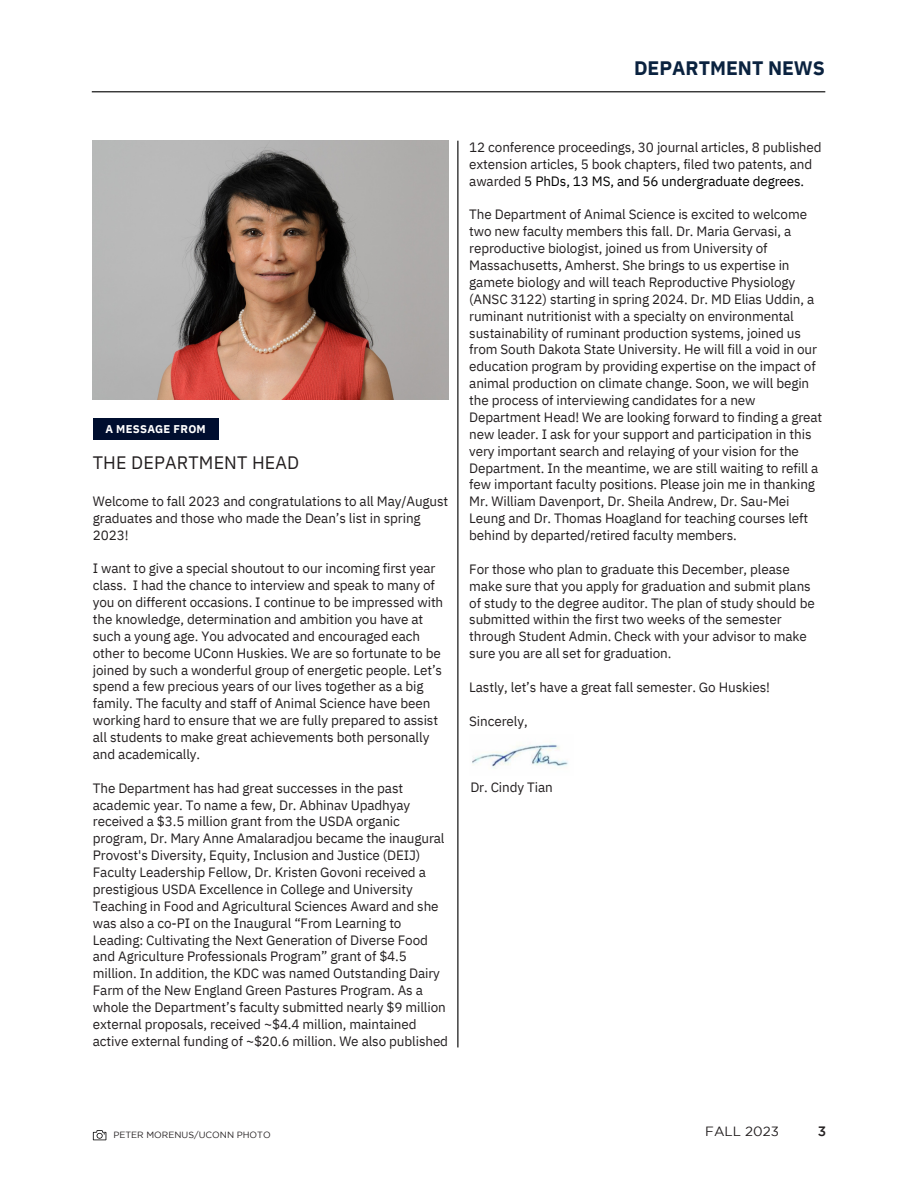
<style>
.page{position:relative;width:918px;height:1188px;background:#fff}
.page>*{position:absolute;margin:0;border:0;box-sizing:border-box;transform-origin:0 0}
.t1{font:700 19.5px "IBM Plex Sans";color:#0a223f}
.t2{font:18px "IBM Plex Sans";letter-spacing:.01em;color:#231f20}
.t3{font:500 13.65px "Gotham";color:#231f20}
.t4{font:13.5px/16.8px "IBM Plex Sans";letter-spacing:-.01em;color:#231f20}
.t5{font:13.35px "Gotham";color:#231f20}
.t6{font:700 11.25px "IBM Plex Sans";letter-spacing:.025em;color:#fff}
.t7{font:9px "Gotham";color:#231f20}
.s1{color:#000}
</style>
<div class="page">
<div style="left:93px;top:418px;width:125px;height:22px;background:#000e2f"></div>
<img style="left:93px;top:140px;width:355px;height:260px">
<hr style="left:92px;top:91px;width:733px;height:1px;background:#000">
<hr style="left:457px;top:141px;width:1px;height:906px;background:#000">
<svg style="left:93px;top:1130px;width:13px;height:10px"></svg>
<img style="left:472px;top:744px;width:96px;height:25px">
<p class="t1" style="left:634px;top:55px;width:193px">DEPARTMENT NEWS</p>
<p class="t6" style="left:105px;top:421px;width:102px">A MESSAGE FROM</p>
<p class="t2" style="left:93px;top:450px;width:208px">THE DEPARTMENT HEAD</p>
<p class="t4" style="left:93px;top:492px;width:357px">Welcome to fall 2023 and congratulations to all May/August graduates and those who made the Dean’s list in spring<br>2023!</p>
<p class="t4" style="left:93px;top:560px;width:352px">I want to give a special shoutout to our incoming first year class. I had the chance to interview and speak to many of you on different occasions. I continue to be impressed with the knowledge, determination and ambition you have at such a young age. You advocated and encouraged each other to become UConn Huskies. We are so fortunate to be joined by such a wonderful group of energetic people. Let’s spend a few precious years of our lives together as a big family. The faculty and staff of Animal Science have been working hard to ensure that we are fully prepared to assist all students to make great achievements both personally and academically.</p>
<p class="t4" style="left:93px;top:779px;width:357px">The Department has had great successes in the past academic year. To name a few, Dr. Abhinav Upadhyay received a $3.5 million grant from the USDA organic program, Dr. Mary Anne Amalaradjou became the inaugural Provost's Diversity, Equity, Inclusion and Justice (DEIJ)<br>Faculty Leadership Fellow, Dr. Kristen Govoni received a prestigious USDA Excellence in College and University Teaching in Food and Agricultural Sciences Award and she was also a co-PI on the Inaugural “From Learning to Leading: Cultivating the Next Generation of Diverse Food and Agriculture Professionals Program” grant of $4.5 million. In addition, the KDC was named Outstanding Dairy Farm of the New England Green Pastures Program. As a whole the Department’s faculty submitted nearly $9 million external proposals, received ~$4.4 million, maintained active external funding of ~$20.6 million. We also published</p>
<p class="t4" style="left:469px;top:139px;width:354px">12 conference proceedings, 30 journal articles, 8 published extension articles, 5 book chapters, filed two patents, and awarded <span class="s1">5 PhDs, 13 MS, and 56 undergraduate degrees.</span></p>
<p class="t4" style="left:469px;top:206px;width:339px">The Department of Animal Science is excited to welcome</p>
<p class="t4" style="left:469px;top:223px;width:355px">two new faculty members this fall. Dr. Maria Gervasi, a reproductive biologist, joined us from University of Massachusetts, Amherst. She brings to us expertise in gamete biology and will teach Reproductive Physiology (ANSC 3122) starting in spring 2024. Dr. MD Elias Uddin, a ruminant nutritionist with a specialty on environmental sustainability of ruminant production systems, joined us from South Dakota State University. He will fill a void in our education program by providing expertise on the impact of animal production on climate change. Soon, we will begin the process of interviewing candidates for a new Department Head! We are looking forward to finding a great new leader. I ask for your support and participation in this very important search and relaying of your vision for the Department. In the meantime, we are still waiting to refill a few important faculty positions. Please join me in thanking Mr. William Davenport, Dr. Sheila Andrew, Dr. Sau-Mei Leung and Dr. Thomas Hoagland for teaching courses left behind by departed/retired faculty members.</p>
<p class="t4" style="left:469px;top:560px;width:347px">For those who plan to graduate this December, please make sure that you apply for graduation and submit plans of study to the degree auditor. The plan of study should be submitted within the first two weeks of the semester through Student Admin. Check with your advisor to make sure you are all set for graduation.</p>
<p class="t4" style="left:469px;top:679px;width:302px">Lastly, let’s have a great fall semester. Go Huskies!</p>
<p class="t4" style="left:469px;top:712px;width:60px">Sincerely,</p>
<p class="t4" style="left:470px;top:779px;width:84px">Dr. Cindy Tian</p>
<p class="t7" style="left:113px;top:1131px;width:159px">PETER MORENUS/UCONN PHOTO</p>
<p class="t5" style="left:705px;top:1126px;width:75px">FALL 2023</p>
<p class="t3" style="left:818px;top:1126px;width:10px">3</p>
</div>
